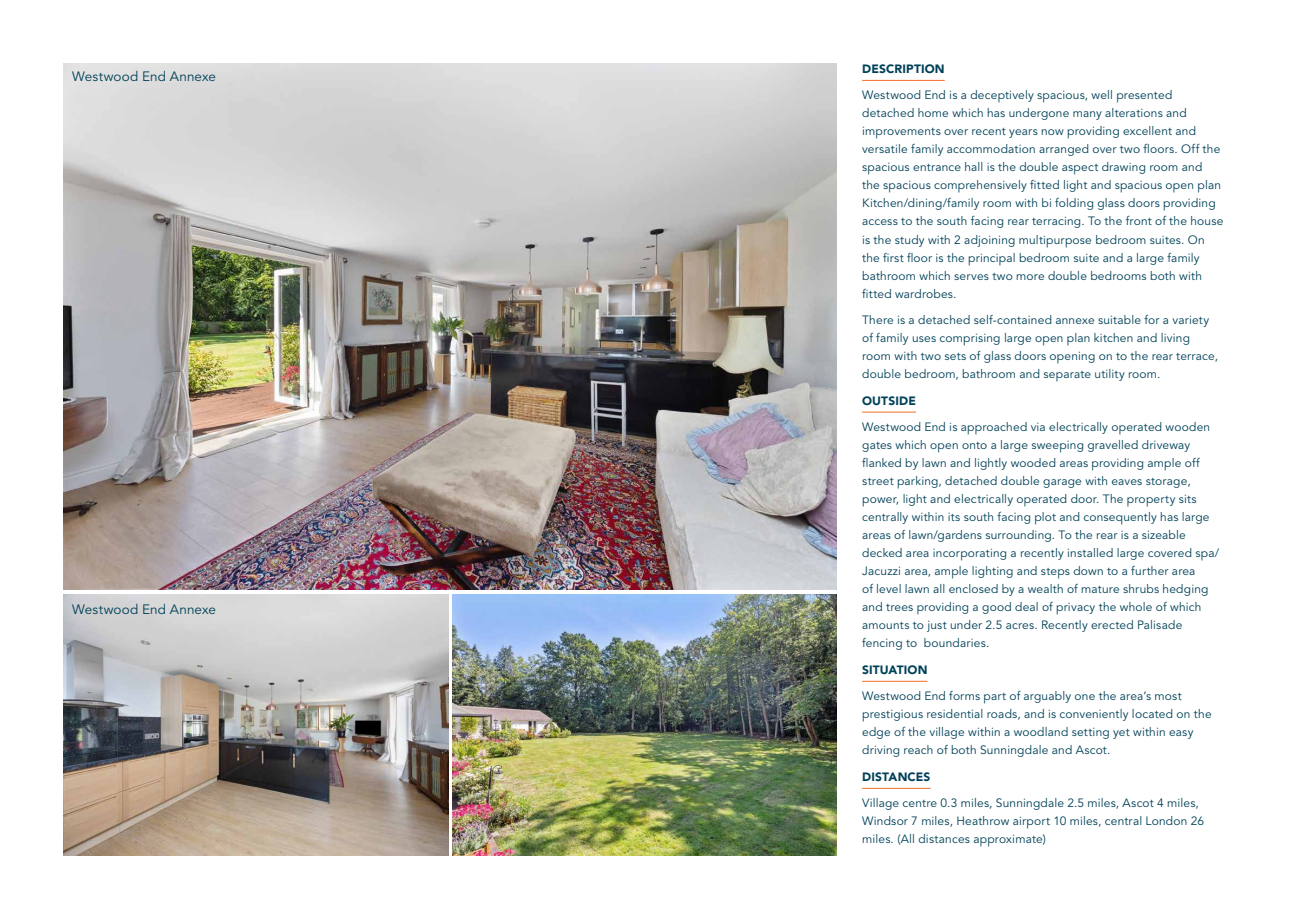
<style>
.page{position:relative;width:1289px;height:919px;background:#fff}
.page>*{position:absolute;margin:0;border:0;box-sizing:border-box;transform-origin:0 0}
.Orange_Bulletpoints{font:13.5px "Avenir LT Std";letter-spacing:.01em;color:#004158}
.Orange_Bulletpoints-2{font:12px/18px "Avenir LT Std";letter-spacing:.015em;color:#004158}
.Orange_Bulletpoints-3{font:900 12px "Avenir LT Std";letter-spacing:.01em;color:#004158}
</style>
<div class="page">
<img style="left:452px;top:594px;width:384px;height:261px">
<img style="left:64px;top:594px;width:384px;height:261px">
<img style="left:64px;top:64px;width:772px;height:526px">
<hr style="left:862px;top:80px;width:82px;height:1px;background:#f36c2a">
<hr style="left:862px;top:411px;width:54px;height:1px;background:#f36c2a">
<hr style="left:862px;top:680px;width:65px;height:1px;background:#f36c2a">
<hr style="left:862px;top:788px;width:68px;height:1px;background:#f36c2a">
<p class="Orange_Bulletpoints" style="left:72px;top:69px;width:145px">Westwood End Annexe</p>
<p class="Orange_Bulletpoints" style="left:72px;top:602px;width:145px">Westwood End Annexe</p>
<p class="Orange_Bulletpoints-3" style="left:862px;top:61px;width:84px">DESCRIPTION</p>
<p class="Orange_Bulletpoints-2" style="left:862px;top:87px;width:363px">Westwood End is a deceptively spacious, well presented detached home which has undergone many alterations and improvements over recent years now providing excellent and versatile family accommodation arranged over two floors. Off the spacious entrance hall is the double aspect drawing room and<br>the spacious comprehensively fitted light and spacious open plan Kitchen/dining/family room with bi folding glass doors providing access to the south facing rear terracing. To the front of the house is the study with 2 adjoining multipurpose bedroom suites. On the first floor is the principal bedroom suite and a large family bathroom which serves two more double bedrooms both with fitted wardrobes.</p>
<p class="Orange_Bulletpoints-2" style="left:862px;top:311px;width:357px">There is a detached self-contained annexe suitable for a variety of family uses comprising large open plan kitchen and living room with two sets of glass doors opening on to the rear terrace, double bedroom, bathroom and separate utility room.</p>
<p class="Orange_Bulletpoints-3" style="left:862px;top:393px;width:55px">OUTSIDE</p>
<p class="Orange_Bulletpoints-2" style="left:862px;top:418px;width:358px">Westwood End is approached via electrically operated wooden gates which open onto a large sweeping gravelled driveway flanked by lawn and lightly wooded areas providing ample off street parking, detached double garage with eaves storage, power, light and electrically operated door. The property sits centrally within its south facing plot and consequently has large areas of lawn/gardens surrounding. To the rear is a sizeable decked area incorporating a recently installed large covered spa/ Jacuzzi area, ample lighting and steps down to a further area<br>of level lawn all enclosed by a wealth of mature shrubs hedging and trees providing a good deal of privacy the whole of which amounts to just under 2.5 acres. Recently erected Palisade fencing to boundaries.</p>
<p class="Orange_Bulletpoints-3" style="left:862px;top:662px;width:67px">SITUATION</p>
<p class="Orange_Bulletpoints-2" style="left:862px;top:687px;width:351px">Westwood End forms part of arguably one the area’s most prestigious residential roads, and is conveniently located on the edge of the village within a woodland setting yet within easy driving reach of both Sunningdale and Ascot.</p>
<p class="Orange_Bulletpoints-3" style="left:862px;top:769px;width:70px">DISTANCES</p>
<p class="Orange_Bulletpoints-2" style="left:862px;top:794px;width:343px">Village centre 0.3 miles, Sunningdale 2.5 miles, Ascot 4 miles,<br>Windsor 7 miles, Heathrow airport 10 miles, central London 26 miles. (All distances approximate)</p>
</div>
